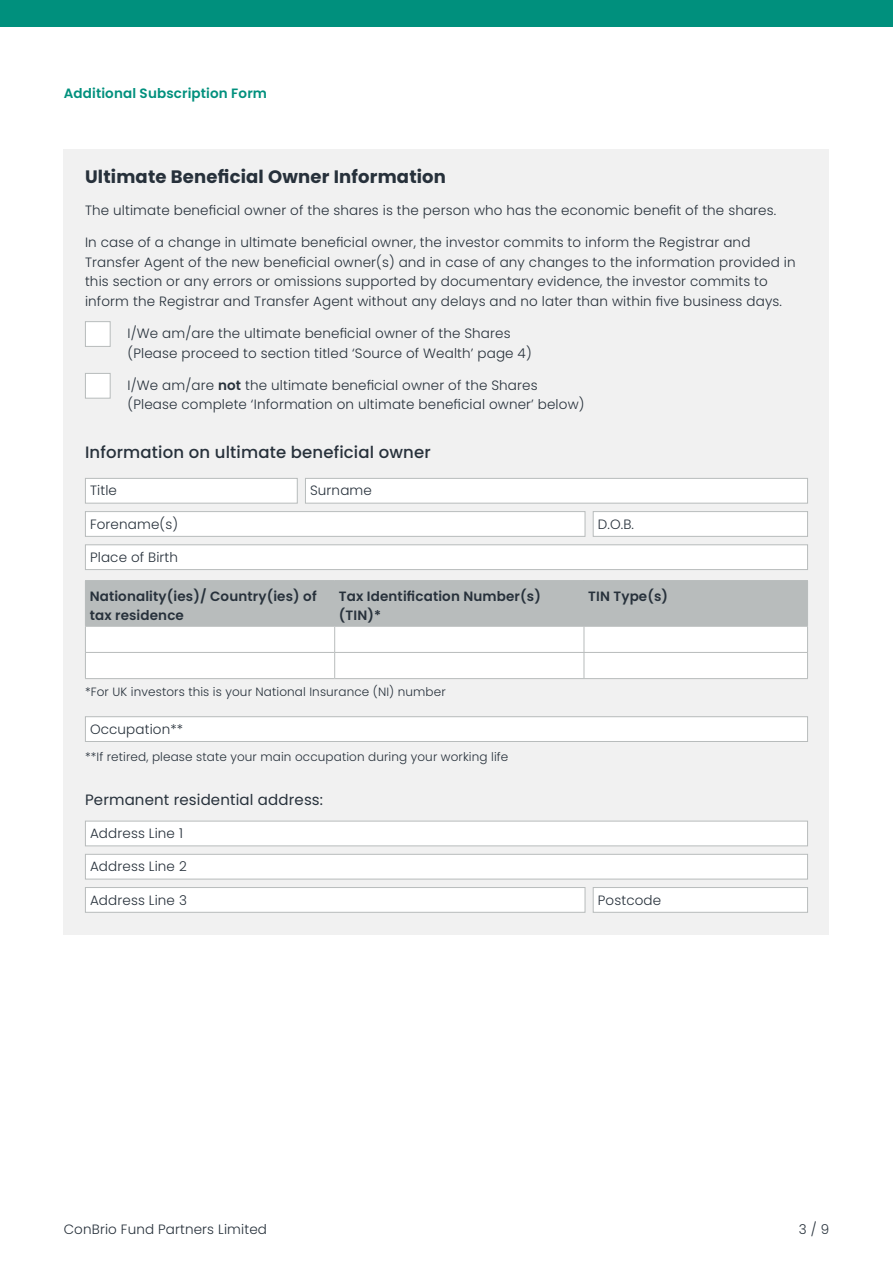
<style>
.page{position:relative;width:893px;height:1263px;background:#fff}
.page>*{position:absolute;margin:0;border:0;box-sizing:border-box;transform-origin:0 0}
.t1{font:700 18px "Poppins";letter-spacing:.01em;color:#27313b}
.t2{font:500 16.5px "Poppins";letter-spacing:.01em;color:#27313b}
.t3{font:15px "Poppins";letter-spacing:.01em;color:#27313b}
.t4{font:300 13.5px/19.5px "Poppins";letter-spacing:.01em;color:#27313b}
.t5{font:600 13.5px/19.5px "Poppins";letter-spacing:.01em;color:#27313b}
.t6{font:600 13.5px "Poppins";letter-spacing:.01em;color:#00907d}
.t7{font:300 12px "Poppins";letter-spacing:.01em;color:#27313b}
.s1{font-weight:600}
</style>
<div class="page">
<div style="left:0;top:0;width:893px;height:26px;background:#00907d"></div>
<div style="left:64px;top:149px;width:765px;height:785px;background:#f1f1f1"></div>
<div style="left:85px;top:321px;width:26px;height:26px;background:#fff;border:1px solid #b8bcbc"></div>
<div style="left:85px;top:373px;width:26px;height:26px;background:#fff;border:1px solid #b8bcbc"></div>
<div style="left:85px;top:478px;width:212px;height:25px;background:#fff"></div>
<div style="left:85px;top:478px;width:213px;height:25px;border:1px solid #b8bcbc"></div>
<div style="left:305px;top:478px;width:502px;height:25px;background:#fff"></div>
<div style="left:305px;top:478px;width:503px;height:25px;border:1px solid #b8bcbc"></div>
<div style="left:85px;top:512px;width:500px;height:24px;background:#fff"></div>
<div style="left:85px;top:511px;width:500px;height:26px;border:1px solid #b8bcbc"></div>
<div style="left:593px;top:512px;width:214px;height:24px;background:#fff"></div>
<div style="left:593px;top:511px;width:215px;height:26px;border:1px solid #b8bcbc"></div>
<div style="left:85px;top:545px;width:722px;height:25px;background:#fff"></div>
<div style="left:85px;top:544px;width:723px;height:26px;border:1px solid #b8bcbc"></div>
<hr style="left:85px;top:580px;width:250px;height:1px;background:#b8bcbc">
<hr style="left:335px;top:580px;width:249px;height:1px;background:#b8bcbc">
<hr style="left:584px;top:580px;width:224px;height:1px;background:#b8bcbc">
<svg style="left:85px;top:581px;width:723px;height:97px"></svg>
<hr style="left:85px;top:678px;width:250px;height:1px;background:#b8bcbc">
<hr style="left:335px;top:678px;width:249px;height:1px;background:#b8bcbc">
<hr style="left:584px;top:678px;width:224px;height:1px;background:#b8bcbc">
<div style="left:85px;top:717px;width:722px;height:24px;background:#fff"></div>
<div style="left:85px;top:716px;width:723px;height:26px;border:1px solid #b8bcbc"></div>
<div style="left:85px;top:821px;width:722px;height:25px;background:#fff"></div>
<div style="left:85px;top:821px;width:723px;height:25px;border:1px solid #b8bcbc"></div>
<div style="left:85px;top:854px;width:722px;height:25px;background:#fff"></div>
<div style="left:85px;top:854px;width:723px;height:25px;border:1px solid #b8bcbc"></div>
<div style="left:85px;top:887px;width:500px;height:25px;background:#fff"></div>
<div style="left:85px;top:887px;width:500px;height:26px;border:1px solid #b8bcbc"></div>
<div style="left:593px;top:887px;width:214px;height:25px;background:#fff"></div>
<div style="left:593px;top:887px;width:215px;height:26px;border:1px solid #b8bcbc"></div>
<p class="t6" style="left:64px;top:86px;width:205px">Additional Subscription Form</p>
<h1 class="t1" style="left:85px;top:166px;width:363px">Ultimate Beneficial Owner Information</h1>
<p class="t4" style="left:85px;top:201px;width:693px">The ultimate beneficial owner of the shares is the person who has the economic benefit of the shares.</p>
<p class="t4" style="left:85px;top:233px;width:712px">In case of a change in ultimate beneficial owner, the investor commits to inform the Registrar and Transfer Agent of the new beneficial owner(s) and in case of any changes to the information provided in this section or any errors or omissions supported by documentary evidence, the investor commits to inform the Registrar and Transfer Agent without any delays and no later than within five business days.</p>
<p class="t4" style="left:128px;top:324px;width:406px">I/We am/are the ultimate beneficial owner of the Shares (Please proceed to section titled ‘Source of Wealth’ page 4)</p>
<p class="t4" style="left:128px;top:375px;width:458px">I/We am/are <span class="s1">not</span> the ultimate beneficial owner of the Shares (Please complete ‘Information on ultimate beneficial owner’ below)</p>
<p class="t2" style="left:85px;top:442px;width:347px">Information on ultimate beneficial owner</p>
<p class="t4" style="left:90px;top:481px;width:28px">Title</p>
<p class="t4" style="left:310px;top:481px;width:63px">Surname</p>
<p class="t4" style="left:90px;top:514px;width:90px">Forename(s)</p>
<p class="t4" style="left:598px;top:514px;width:38px">D.O.B.</p>
<p class="t4" style="left:90px;top:547px;width:90px">Place of Birth</p>
<p class="t5" style="left:90px;top:586px;width:229px">Nationality(ies)/ Country(ies) of tax residence</p>
<p class="t5" style="left:339px;top:586px;width:203px">Tax Identification Number(s) (TIN)*</p>
<p class="t5" style="left:588px;top:586px;width:81px">TIN Type(s)</p>
<p class="t7" style="left:85px;top:685px;width:362px">*For UK investors this is your National Insurance (NI) number</p>
<p class="t4" style="left:90px;top:719px;width:95px">Occupation**</p>
<p class="t7" style="left:85px;top:749px;width:425px">**If retired, please state your main occupation during your working life</p>
<p class="t3" style="left:85px;top:790px;width:240px">Permanent residential address:</p>
<p class="t4" style="left:90px;top:824px;width:94px">Address Line 1</p>
<p class="t4" style="left:90px;top:857px;width:98px">Address Line 2</p>
<p class="t4" style="left:90px;top:890px;width:98px">Address Line 3</p>
<p class="t4" style="left:598px;top:890px;width:65px">Postcode</p>
<p class="t4" style="left:64px;top:1220px;width:205px">ConBrio Fund Partners Limited</p>
<p class="t4" style="left:799px;top:1220px;width:32px">3 / 9</p>
</div>
